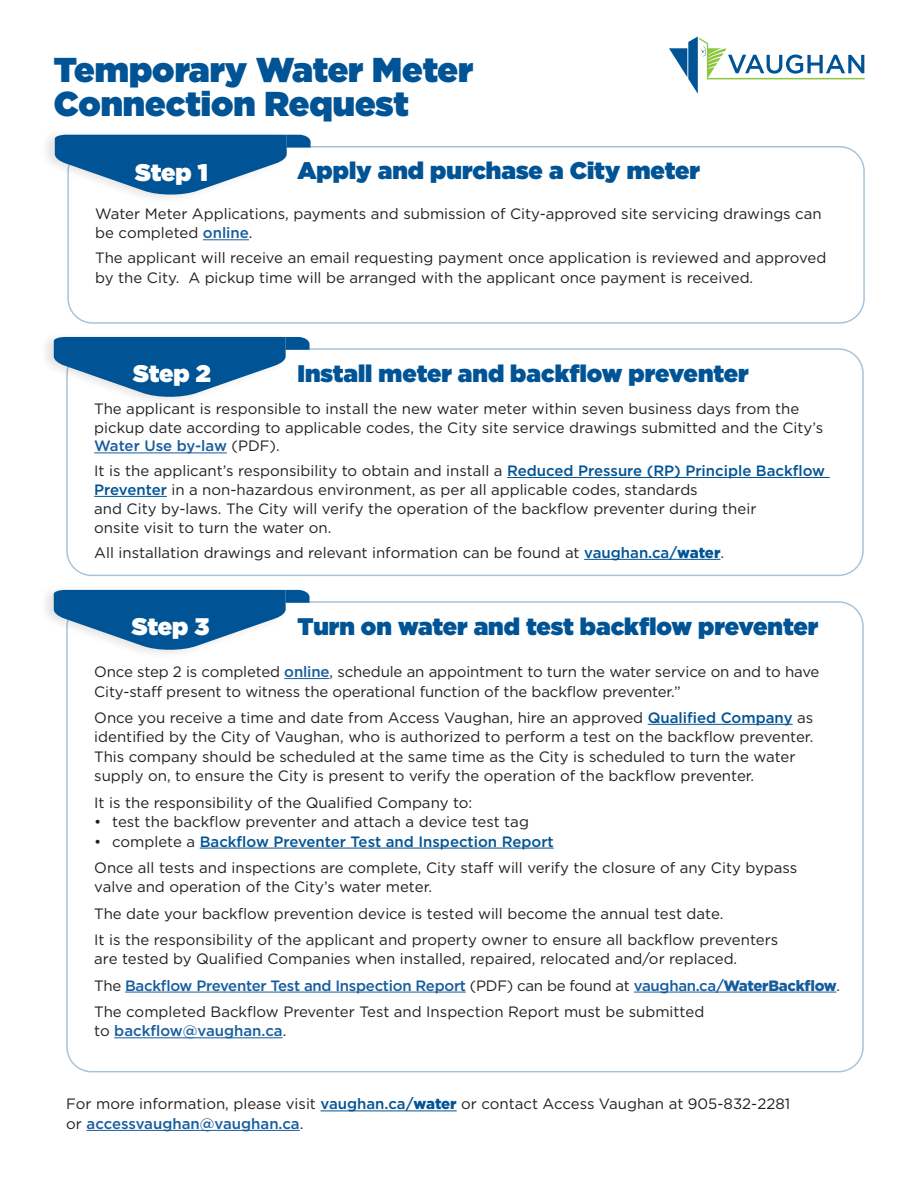
<style>
.page{position:relative;width:918px;height:1188px;background:#fff}
.page>*{position:absolute;margin:0;border:0;box-sizing:border-box;transform-origin:0 0}
.t1{font:900 34.5px/34.5px "Gotham";color:#005495}
.t2{font:900 24px "Gotham";color:#005495}
.t3{font:900 24px "Gotham";letter-spacing:-.015em;color:#fff}
.t4{font:15px/19.5px "Gotham";color:#231f20}
.t5{font:500 15px "Gotham";color:#005495}
.t6{font:500 15px "Gotham";color:#175d9e}
.s1{font-weight:500;color:#175d9e}
.s2{font-weight:500;color:#005495}
.s3{font-weight:900;color:#005495}
.s4{font-weight:400;color:#231f20}
.s5{font-weight:900;color:#175d9e}
</style>
<div class="page">
<div style="left:67px;top:146px;width:798px;height:178px;border:2px solid #005495;border-radius:25px"></div>
<div style="left:66px;top:348px;width:798px;height:228px;border:2px solid #005495;border-radius:25px"></div>
<hr style="left:203px;top:239px;width:46px;height:1px;background:#175d9e">
<hr style="left:94px;top:453px;width:133px;height:1px;background:#175d9e">
<hr style="left:507px;top:477px;width:323px;height:1px;background:#005495">
<hr style="left:94px;top:496px;width:73px;height:1px;background:#005495">
<hr style="left:584px;top:559px;width:136px;height:1px;background:#005495">
<hr style="left:284px;top:678px;width:46px;height:1px;background:#175d9e">
<hr style="left:648px;top:724px;width:145px;height:1px;background:#005495">
<hr style="left:200px;top:848px;width:354px;height:1px;background:#005495">
<hr style="left:125px;top:992px;width:341px;height:1px;background:#175d9e">
<hr style="left:634px;top:992px;width:203px;height:1px;background:#175d9e">
<hr style="left:114px;top:1037px;width:169px;height:1px;background:#175d9e">
<hr style="left:321px;top:1111px;width:136px;height:1px;background:#005495">
<hr style="left:87px;top:1130px;width:213px;height:1px;background:#175d9e">
<svg style="left:669px;top:37px;width:196px;height:57px"></svg>
<div style="left:40px;top:129px;width:249px;height:76px;background:#231f20;opacity:.12"></div>
<svg style="left:55px;top:135px;width:256px;height:61px"></svg>
<div style="left:39px;top:331px;width:248px;height:76px;background:#231f20;opacity:.12"></div>
<svg style="left:54px;top:337px;width:256px;height:61px"></svg>
<div style="left:39px;top:584px;width:248px;height:76px;background:#231f20;opacity:.12"></div>
<svg style="left:54px;top:590px;width:256px;height:61px"></svg>
<h1 class="t1" style="left:54px;top:52px;width:421px">Temporary Water Meter<br>Connection Request</h1>
<p class="t3" style="left:135px;top:156px;width:74px">Step 1</p>
<p class="t2" style="left:297px;top:154px;width:404px">Apply and purchase a City meter</p>
<p class="t4" style="left:95px;top:203px;width:728px">Water Meter Applications, payments and submission of City-approved site servicing drawings can be completed <span class="s1">online</span>.</p>
<p class="t4" style="left:95px;top:248px;width:733px">The applicant will receive an email requesting payment once application is reviewed and approved by the City. A pickup time will be arranged with the applicant once payment is received.</p>
<p class="t3" style="left:133px;top:356px;width:79px">Step 2</p>
<h2 class="t2" style="left:297px;top:356px;width:453px">Install meter and backfow preventer</h2>
<p class="t4" style="left:94px;top:399px;width:730px;line-height:18.9px">The applicant is responsible to install the new water meter within seven business days from the pickup date according to applicable codes, the City site service drawings submitted and the City’s<br><span class="s1">Water Use by-law</span> (PDF).</p>
<p class="t4" style="left:94px;top:461px;width:732px;line-height:18.9px">It is the applicant’s responsibility to obtain and install a <span class="s2">Reduced Pressure (RP) Principle Backfow Preventer</span> in a non-hazardous environment, as per all applicable codes, standards<br>and City by-laws. The City will verify the operation of the backfow preventer during their<br>onsite visit to turn the water on.</p>
<p class="t4" style="left:94px;top:542px;width:631px">All installation drawings and relevant information can be found at <span class="s2">vaughan.ca/</span><span class="s3">water</span>.</p>
<p class="t3" style="left:132px;top:609px;width:79px">Step 3</p>
<h2 class="t2" style="left:297px;top:609px;width:522px">Turn on water and test backfow preventer</h2>
<p class="t4" style="left:94px;top:662px;width:727px">Once step 2 is completed <span class="s1">online</span>, schedule an appointment to turn the water service on and to have<br>City-staf present to witness the operational function of the backfow preventer.”</p>
<p class="t4" style="left:94px;top:707px;width:721px">Once you receive a time and date from Access Vaughan, hire an approved <span class="s2">Qualifed Company</span> as identifed by the City of Vaughan, who is authorized to perform a test on the backfow preventer.<br>This company should be scheduled at the same time as the City is scheduled to turn the water supply on, to ensure the City is present to verify the operation of the backfow preventer.</p>
<p class="t4" style="left:94px;top:792px;width:380px">It is the responsibility of the Qualifed Company to:</p>
<p class="t4" style="left:94px;top:812px;width:436px">• test the backfow preventer and attach a device test tag</p>
<p class="t5" style="left:94px;top:831px;width:461px"><span class="s4">• complete a</span> Backfow Preventer Test and Inspection Report</p>
<p class="t4" style="left:94px;top:857px;width:705px">Once all tests and inspections are complete, City staf will verify the closure of any City bypass valve and operation of the City’s water meter.</p>
<p class="t4" style="left:94px;top:900px;width:686px;line-height:26.2px">The date your backfow prevention device is tested will become the annual test date.<br>It is the responsibility of the applicant and property owner to ensure all backfow preventers</p>
<p class="t4" style="left:94px;top:946px;width:747px;line-height:26.2px">are tested by Qualifed Companies when installed, repaired, relocated and/or replaced.<br>The <span class="s1">Backfow Preventer Test and Inspection Report</span> (PDF) can be found at <span class="s1">vaughan.ca/</span><span class="s5">WaterBackfow</span>.<br>The completed Backfow Preventer Test and Inspection Report must be submitted</p>
<p class="t6" style="left:94px;top:1021px;width:194px"><span class="s4">to</span> backfow@vaughan.ca<span class="s4">.</span></p>
<p class="t4" style="left:66px;top:1094px;width:725px">For more information, please visit <span class="s2">vaughan.ca/</span><span class="s3">water</span> or contact Access Vaughan at 905-832-2281</p>
<p class="t6" style="left:66px;top:1114px;width:239px"><span class="s4">or</span> accessvaughan@vaughan.ca<span class="s4">.</span></p>
</div>
